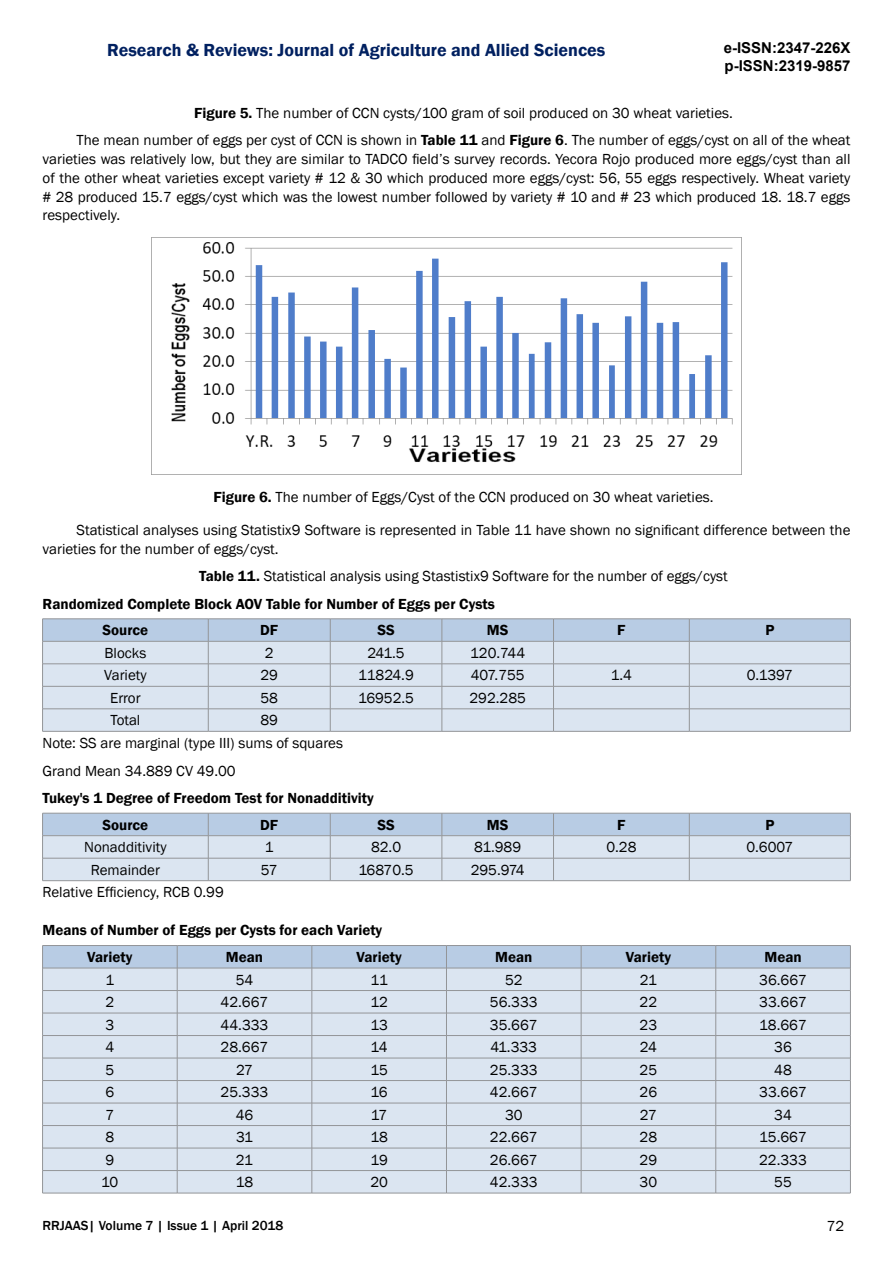
<style>
.page{position:relative;width:893px;height:1263px;background:#fff}
.page>*{position:absolute;margin:0;border:0;box-sizing:border-box;transform-origin:0 0}
.t1{font:600 18px "Franklin Gothic";color:#002060}
.t2{font:15px/18.8px "Franklin Gothic";color:#000}
.t3{font:600 15px/26.8px "Franklin Gothic";color:#000}
.t4{font:700 15px/18px "Arial";color:#000}
.t5{font:500 13.5px "Franklin Gothic";color:#000}
.s1{font-weight:600}
</style>
<div class="page">
<img style="left:152px;top:237px;width:589px;height:238px">
<hr style="left:43px;top:618px;width:165px;height:1px;background:#939598">
<hr style="left:208px;top:618px;width:122px;height:1px;background:#939598">
<hr style="left:330px;top:618px;width:112px;height:1px;background:#939598">
<hr style="left:442px;top:618px;width:111px;height:1px;background:#939598">
<hr style="left:553px;top:618px;width:136px;height:1px;background:#939598">
<hr style="left:689px;top:618px;width:161px;height:1px;background:#939598">
<svg style="left:42px;top:619px;width:809px;height:112px;background:#d0dcea"></svg>
<hr style="left:43px;top:731px;width:165px;height:1px;background:#939598">
<hr style="left:208px;top:731px;width:122px;height:1px;background:#939598">
<hr style="left:330px;top:731px;width:112px;height:1px;background:#939598">
<hr style="left:442px;top:731px;width:111px;height:1px;background:#939598">
<hr style="left:553px;top:731px;width:136px;height:1px;background:#939598">
<hr style="left:689px;top:731px;width:161px;height:1px;background:#939598">
<svg style="left:42px;top:813px;width:809px;height:68px;background:#ccd9e8"></svg>
<hr style="left:43px;top:880px;width:165px;height:1px;background:#939598">
<hr style="left:208px;top:880px;width:122px;height:1px;background:#939598">
<hr style="left:330px;top:880px;width:112px;height:1px;background:#939598">
<hr style="left:442px;top:880px;width:111px;height:1px;background:#939598">
<hr style="left:553px;top:880px;width:136px;height:1px;background:#939598">
<hr style="left:689px;top:880px;width:161px;height:1px;background:#939598">
<svg style="left:42px;top:945px;width:809px;height:248px;background:#d4deea"></svg>
<hr style="left:43px;top:1193px;width:134px;height:1px;background:#939598">
<hr style="left:177px;top:1193px;width:135px;height:1px;background:#939598">
<hr style="left:312px;top:1193px;width:134px;height:1px;background:#939598">
<hr style="left:446px;top:1193px;width:135px;height:1px;background:#939598">
<hr style="left:581px;top:1193px;width:135px;height:1px;background:#939598">
<hr style="left:716px;top:1193px;width:134px;height:1px;background:#939598">
<p class="t1" style="left:107px;top:38px;width:500px">Research &amp; Reviews: Journal of Agriculture and Allied Sciences</p>
<p class="t4" style="left:724px;top:40px;width:128px">e-ISSN:2347-226X p-ISSN:2319-9857</p>
<p class="t2" style="left:77px;top:100px;width:775px;line-height:27.3px;text-align:center"><span class="s1">Figure 5.</span> The number of CCN cysts/100 gram of soil produced on 30 wheat varieties.<br>The mean number of eggs per cyst of CCN is shown in <span class="s1">Table 11</span> and <span class="s1">Figure 6</span>. The number of eggs/cyst on all of the wheat</p>
<p class="t2" style="left:43px;top:150px;width:809px;text-align:justify">varieties was relatively low, but they are similar to TADCO field’s survey records. Yecora Rojo produced more eggs/cyst than all of the other wheat varieties except variety # 12 &amp; 30 which produced more eggs/cyst: 56, 55 eggs respectively. Wheat variety # 28 produced 15.7 eggs/cyst which was the lowest number followed by variety # 10 and # 23 which produced 18. 18.7 eggs respectively.</p>
<p class="t2" style="left:213px;top:488px;width:502px"><span class="s1">Figure 6.</span> The number of Eggs/Cyst of the CCN produced on 30 wheat varieties.</p>
<p class="t2" style="left:43px;top:521px;width:809px;text-indent:34px">Statistical analyses using Statistix9 Software is represented in Table 11 have shown no significant difference between the varieties for the number of eggs/cyst.</p>
<p class="t2" style="left:199px;top:567px;width:530px"><span class="s1">Table 11.</span> Statistical analysis using Stastistix9 Software for the number of eggs/cyst</p>
<p class="t3" style="left:43px;top:590px;width:454px">Randomized Complete Block AOV Table for Number of Eggs per Cysts</p>
<p class="t3" style="left:103px;top:617px;width:47px">Source</p>
<p class="t3" style="left:260px;top:617px;width:20px">DF</p>
<p class="t3" style="left:377px;top:617px;width:19px">SS</p>
<p class="t3" style="left:487px;top:617px;width:23px">MS</p>
<p class="t3" style="left:617px;top:617px;width:10px">F</p>
<p class="t3" style="left:765px;top:617px;width:11px">P</p>
<p class="t2" style="left:105px;top:644px;width:43px">Blocks</p>
<p class="t2" style="left:265px;top:644px;width:10px">2</p>
<p class="t2" style="left:367px;top:644px;width:39px">241.5</p>
<p class="t2" style="left:470px;top:644px;width:57px">120.744</p>
<p class="t2" style="left:104px;top:666px;width:44px">Variety</p>
<p class="t2" style="left:260px;top:666px;width:19px">29</p>
<p class="t2" style="left:358px;top:666px;width:57px">11824.9</p>
<p class="t2" style="left:471px;top:666px;width:56px">407.755</p>
<p class="t2" style="left:611px;top:666px;width:23px">1.4</p>
<p class="t2" style="left:747px;top:666px;width:48px">0.1397</p>
<p class="t2" style="left:110px;top:689px;width:32px">Error</p>
<p class="t2" style="left:260px;top:689px;width:19px">58</p>
<p class="t2" style="left:358px;top:689px;width:57px">16952.5</p>
<p class="t2" style="left:469px;top:689px;width:58px">292.285</p>
<p class="t2" style="left:110px;top:711px;width:32px">Total</p>
<p class="t2" style="left:43px;top:709px;width:302px;line-height:23.1px;text-indent:218px">89<br>Note: SS are marginal (type III) sums of squares</p>
<p class="t2" style="left:43px;top:761px;width:195px">Grand Mean 34.889 CV 49.00</p>
<p class="t3" style="left:103px;top:785px;width:273px;text-indent:-60px">Tukey's 1 Degree of Freedom Test for Nonadditivity<br>Source</p>
<p class="t3" style="left:260px;top:811px;width:20px">DF</p>
<p class="t3" style="left:377px;top:811px;width:19px">SS</p>
<p class="t3" style="left:487px;top:811px;width:23px">MS</p>
<p class="t3" style="left:617px;top:811px;width:10px">F</p>
<p class="t3" style="left:765px;top:811px;width:11px">P</p>
<p class="t2" style="left:84px;top:838px;width:84px">Nonadditivity</p>
<p class="t2" style="left:265px;top:838px;width:10px">1</p>
<p class="t2" style="left:371px;top:838px;width:32px">82.0</p>
<p class="t2" style="left:474px;top:838px;width:49px">81.989</p>
<p class="t2" style="left:606px;top:838px;width:32px">0.28</p>
<p class="t2" style="left:746px;top:838px;width:48px">0.6007</p>
<p class="t2" style="left:91px;top:861px;width:71px">Remainder</p>
<p class="t2" style="left:261px;top:861px;width:18px">57</p>
<p class="t2" style="left:358px;top:861px;width:57px">16870.5</p>
<p class="t2" style="left:471px;top:861px;width:56px">295.974</p>
<p class="t2" style="left:43px;top:883px;width:183px">Relative Efficiency, RCB 0.99</p>
<p class="t3" style="left:87px;top:917px;width:297px;text-indent:-45px">Means of Number of Eggs per Cysts for each Variety<br>Variety</p>
<p class="t3" style="left:226px;top:944px;width:39px">Mean</p>
<p class="t3" style="left:357px;top:944px;width:47px">Variety</p>
<p class="t3" style="left:495px;top:944px;width:39px">Mean</p>
<p class="t3" style="left:626px;top:944px;width:47px">Variety</p>
<p class="t3" style="left:764px;top:944px;width:39px">Mean</p>
<p class="t2" style="left:105px;top:970px;width:10px">1</p>
<p class="t2" style="left:236px;top:970px;width:19px">54</p>
<p class="t2" style="left:370px;top:970px;width:19px">11</p>
<p class="t2" style="left:505px;top:970px;width:19px">52</p>
<p class="t2" style="left:640px;top:970px;width:19px">21</p>
<p class="t2" style="left:759px;top:970px;width:49px">36.667</p>
<p class="t2" style="left:105px;top:993px;width:10px">2</p>
<p class="t2" style="left:221px;top:993px;width:49px">42.667</p>
<p class="t2" style="left:370px;top:993px;width:19px">12</p>
<p class="t2" style="left:490px;top:993px;width:49px">56.333</p>
<p class="t2" style="left:640px;top:993px;width:19px">22</p>
<p class="t2" style="left:759px;top:993px;width:49px">33.667</p>
<p class="t2" style="left:105px;top:1015px;width:10px">3</p>
<p class="t2" style="left:221px;top:1015px;width:49px">44.333</p>
<p class="t2" style="left:370px;top:1015px;width:19px">13</p>
<p class="t2" style="left:490px;top:1015px;width:49px">35.667</p>
<p class="t2" style="left:640px;top:1015px;width:19px">23</p>
<p class="t2" style="left:759px;top:1015px;width:49px">18.667</p>
<p class="t2" style="left:105px;top:1038px;width:10px">4</p>
<p class="t2" style="left:221px;top:1038px;width:49px">28.667</p>
<p class="t2" style="left:371px;top:1038px;width:19px">14</p>
<p class="t2" style="left:490px;top:1038px;width:48px">41.333</p>
<p class="t2" style="left:640px;top:1038px;width:18px">24</p>
<p class="t2" style="left:774px;top:1038px;width:19px">36</p>
<p class="t2" style="left:105px;top:1060px;width:10px">5</p>
<p class="t2" style="left:236px;top:1060px;width:18px">27</p>
<p class="t2" style="left:370px;top:1060px;width:19px">15</p>
<p class="t2" style="left:490px;top:1060px;width:49px">25.333</p>
<p class="t2" style="left:640px;top:1060px;width:19px">25</p>
<p class="t2" style="left:774px;top:1060px;width:19px">48</p>
<p class="t2" style="left:105px;top:1083px;width:10px">6</p>
<p class="t2" style="left:221px;top:1083px;width:49px">25.333</p>
<p class="t2" style="left:371px;top:1083px;width:19px">16</p>
<p class="t2" style="left:490px;top:1083px;width:49px">42.667</p>
<p class="t2" style="left:640px;top:1083px;width:19px">26</p>
<p class="t2" style="left:759px;top:1083px;width:49px">33.667</p>
<p class="t2" style="left:105px;top:1105px;width:10px">7</p>
<p class="t2" style="left:236px;top:1105px;width:19px">46</p>
<p class="t2" style="left:371px;top:1105px;width:18px">17</p>
<p class="t2" style="left:505px;top:1105px;width:19px">30</p>
<p class="t2" style="left:640px;top:1105px;width:18px">27</p>
<p class="t2" style="left:774px;top:1105px;width:19px">34</p>
<p class="t2" style="left:105px;top:1128px;width:10px">8</p>
<p class="t2" style="left:236px;top:1128px;width:18px">31</p>
<p class="t2" style="left:370px;top:1128px;width:19px">18</p>
<p class="t2" style="left:490px;top:1128px;width:49px">22.667</p>
<p class="t2" style="left:640px;top:1128px;width:19px">28</p>
<p class="t2" style="left:759px;top:1128px;width:49px">15.667</p>
<p class="t2" style="left:105px;top:1150px;width:10px">9</p>
<p class="t2" style="left:236px;top:1150px;width:19px">21</p>
<p class="t2" style="left:370px;top:1150px;width:19px">19</p>
<p class="t2" style="left:490px;top:1150px;width:49px">26.667</p>
<p class="t2" style="left:640px;top:1150px;width:19px">29</p>
<p class="t2" style="left:759px;top:1150px;width:49px">22.333</p>
<p class="t2" style="left:101px;top:1173px;width:19px">10</p>
<p class="t2" style="left:236px;top:1173px;width:19px">18</p>
<p class="t2" style="left:370px;top:1173px;width:19px">20</p>
<p class="t2" style="left:490px;top:1173px;width:49px">42.333</p>
<p class="t2" style="left:640px;top:1173px;width:19px">30</p>
<p class="t2" style="left:774px;top:1173px;width:19px">55</p>
<p class="t5" style="left:43px;top:1217px;width:242px">RRJAAS| Volume 7 | Issue 1 | April 2018</p>
<p class="t2" style="left:827px;top:1217px;width:19px">72</p>
</div>
